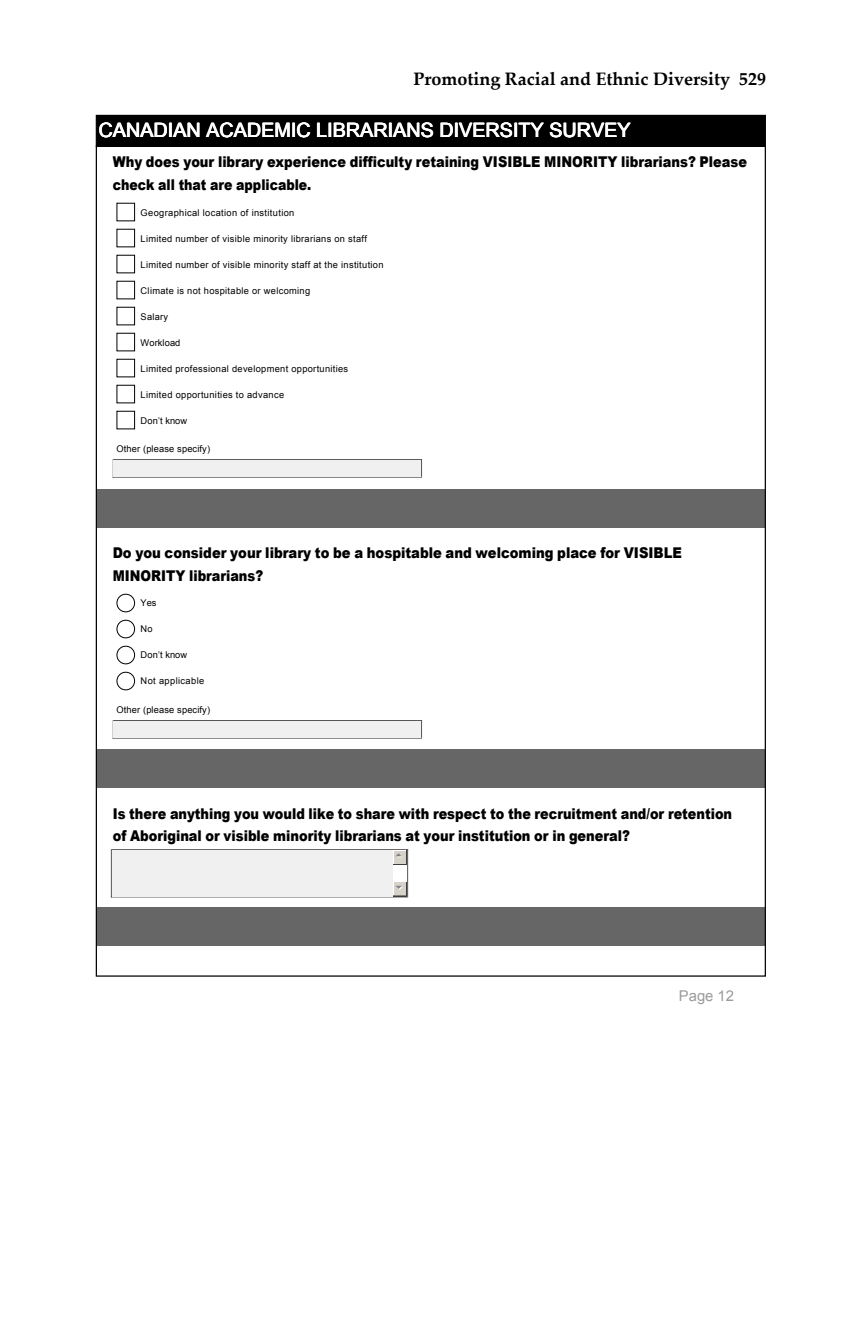
<style>
.page{position:relative;width:864px;height:1332px;background:#fff}
.page>*{position:absolute;margin:0;border:0;box-sizing:border-box;transform-origin:0 0}
.t1{font:19.8px "Arial";color:#fff}
.t2{font:700 18px "Palatino Linotype";color:#000}
.t3{font:900 14.8px/22.2px "Arial";color:#000;scale:.86 1}
.t4{font:900 14.8px/22.2px "Arial";color:#000;scale:.87 1}
.t5{font:900 14.8px/22.2px "Arial";color:#000;scale:.88 1}
.t6{font:14.8px "Arial";color:#9b9b9b}
.t7{font:9.2px "Arial";letter-spacing:.035em;color:#000}
.t8{font:9.2px "Arial";letter-spacing:.015em;color:#000}
.t9{font:9.2px "Arial";letter-spacing:.01em;color:#000}
.s1{color:#fff}
.s2{color:#3e3e3e}
</style>
<div class="page">
<div style="left:97px;top:116px;width:668px;height:30px;background:#000"></div>
<div style="left:96px;top:115px;width:670px;height:32px;border:1px solid #000"></div>
<div style="left:97px;top:490px;width:668px;height:38px;background:#666"></div>
<div style="left:97px;top:750px;width:668px;height:38px;background:#666"></div>
<hr style="left:112px;top:849px;width:296px;height:1px;background:#545454">
<hr style="left:111px;top:850px;width:1px;height:47px;background:#545454">
<hr style="left:407px;top:850px;width:1px;height:46px;background:#545454">
<hr style="left:111px;top:897px;width:297px;height:1px;background:#545454">
<div style="left:112px;top:850px;width:280px;height:47px;background:#f0f0f0"></div>
<div style="left:97px;top:908px;width:668px;height:38px;background:#666"></div>
<hr style="left:114px;top:459px;width:308px;height:1px;background:#545454">
<svg style="left:113px;top:460px;width:1px;height:17px"></svg>
<svg style="left:421px;top:460px;width:1px;height:16px"></svg>
<hr style="left:113px;top:477px;width:309px;height:1px;background:#545454">
<div style="left:114px;top:460px;width:307px;height:17px;background:#f0f0f0"></div>
<hr style="left:114px;top:720px;width:308px;height:1px;background:#545454">
<svg style="left:113px;top:721px;width:1px;height:17px"></svg>
<svg style="left:421px;top:721px;width:1px;height:16px"></svg>
<hr style="left:113px;top:738px;width:309px;height:1px;background:#545454">
<div style="left:114px;top:721px;width:307px;height:17px;background:#f0f0f0"></div>
<div style="left:116px;top:203px;width:19px;height:18px;border:1px solid #000"></div>
<div style="left:116px;top:229px;width:19px;height:18px;border:1px solid #000"></div>
<div style="left:116px;top:255px;width:19px;height:18px;border:1px solid #000"></div>
<div style="left:116px;top:281px;width:19px;height:18px;border:1px solid #000"></div>
<div style="left:116px;top:307px;width:19px;height:18px;border:1px solid #000"></div>
<div style="left:116px;top:333px;width:19px;height:18px;border:1px solid #000"></div>
<div style="left:116px;top:359px;width:19px;height:18px;border:1px solid #000"></div>
<div style="left:116px;top:385px;width:19px;height:18px;border:1px solid #000"></div>
<div style="left:116px;top:411px;width:19px;height:18px;border:1px solid #000"></div>
<svg style="left:392px;top:850px;width:15px;height:15px"></svg>
<svg style="left:392px;top:882px;width:15px;height:15px"></svg>
<svg style="left:116px;top:594px;width:19px;height:18px"></svg>
<svg style="left:116px;top:620px;width:19px;height:18px"></svg>
<svg style="left:116px;top:646px;width:19px;height:18px"></svg>
<svg style="left:116px;top:672px;width:19px;height:18px"></svg>
<h2 class="t2" style="left:413px;top:66px;width:354px">Promoting Racial and Ethnic Diversity 529</h2>
<h1 class="t1" style="left:98px;top:117px;width:534px">CANADIAN ACADEMIC LIBRARIANS DIVERSITY SURVEY</h1>
<h3 class="t4" style="left:113px;top:151px;width:731px">Why does your library experience difficulty retaining VISIBLE MINORITY librarians? Please check all that are applicable.</h3>
<p class="t7" style="left:141px;top:207px;width:155px">Geographical location of institution</p>
<p class="t7" style="left:141px;top:233px;width:228px">Limited number of visible minority librarians on staff</p>
<p class="t7" style="left:141px;top:259px;width:244px">Limited number of visible minority staff at the institution</p>
<p class="t7" style="left:141px;top:285px;width:171px">Climate is not hospitable or welcoming</p>
<p class="t7" style="left:141px;top:311px;width:29px">Salary</p>
<p class="t9" style="left:141px;top:337px;width:41px">Workload</p>
<p class="t7" style="left:141px;top:363px;width:209px">Limited professional development opportunities</p>
<p class="t7" style="left:141px;top:389px;width:145px">Limited opportunities to advance</p>
<p class="t7" style="left:141px;top:415px;width:48px">Don’t know</p>
<p class="t8" style="left:116px;top:442px;width:95px">Other (please specify)</p>
<h3 class="t5" style="left:113px;top:542px;width:648px">Do you consider your library to be a hospitable and welcoming place for VISIBLE<br>MINORITY librarians?</h3>
<p class="t7" style="left:120px;top:597px;width:38px"><span class="s1">■</span><span class="s2">●</span> Yes</p>
<p class="t7" style="left:120px;top:623px;width:34px"><span class="s1">■</span><span class="s2">●</span> No</p>
<p class="t7" style="left:120px;top:649px;width:68px"><span class="s1">■</span><span class="s2">●</span> Don’t know</p>
<p class="t7" style="left:120px;top:675px;width:86px"><span class="s1">■</span><span class="s2">●</span> Not applicable</p>
<p class="t8" style="left:116px;top:703px;width:95px">Other (please specify)</p>
<h3 class="t3" style="left:113px;top:802px;width:722px">Is there anything you would like to share with respect to the recruitment and/or retention of Aboriginal or visible minority librarians at your institution or in general?</h3>
<h3 class="t6" style="left:679px;top:987px;width:57px">Page 12</h3>
</div>
